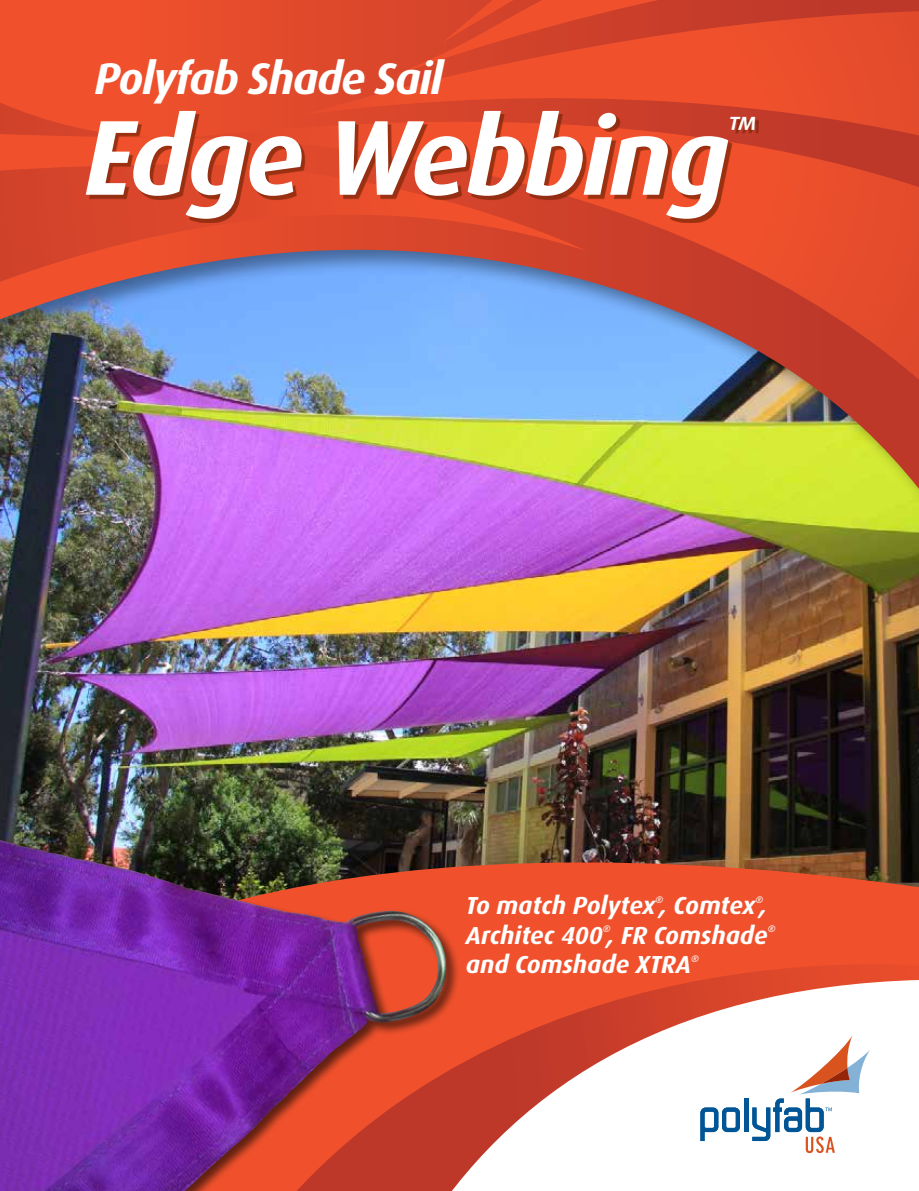
<style>
.page{position:relative;width:919px;height:1191px;background:#fff}
.page>*{position:absolute;margin:0;border:0;box-sizing:border-box;transform-origin:0 0}
.t1{font:italic 700 106.8px "Dax";letter-spacing:-.03em;color:#fff}
.t2{font:italic 700 44.25px "Dax";letter-spacing:-.03em;color:#fff}
.t3{font:italic 700 37.95px "Dax";color:#fff}
.t4{font:italic 700 24.6px "Dax";color:#fff}
.t5{font:italic 700 9.6px "Dax";color:#fff}
</style>
<div class="page">
<img style="left:0;top:571px;width:918px;height:213px">
<img style="left:0;top:784px;width:918px;height:178px">
<svg style="left:460px;top:962px;width:458px;height:17px;background:#eb4e2b"></svg>
<svg style="left:460px;top:979px;width:458px;height:202px"></svg>
<img style="left:0;top:0;width:918px;height:566px">
<svg style="left:700px;top:1107px;width:40px;height:34px"></svg>
<hr style="left:744px;top:1098px;width:4px;height:34px;background:#005596">
<svg style="left:752px;top:1035px;width:118px;height:117px"></svg>
<div style="left:89px;top:114px;width:670px;height:109px;background:#80270a;opacity:.75"></div>
<div style="left:0;top:836px;width:460px;height:355px;background:#000;opacity:.6"></div>
<img style="left:0;top:840px;width:446px;height:351px">
<h2 class="t2" style="left:95px;top:53px;width:350px">Polyfab Shade Sail</h2>
<h1 class="t1" style="left:84px;top:97px;width:646px">Edge Webbing</h1>
<h3 class="t3" style="left:725px;top:108px;width:31px">™</h3>
<p class="t4" style="left:466px;top:892px;width:302px">To match Polytex , Comtex ,</p>
<p class="t5" style="left:655px;top:894px;width:9px">®</p>
<p class="t5" style="left:755px;top:894px;width:9px">®</p>
<p class="t4" style="left:466px;top:921px;width:303px">Architec 400 , FR Comshade</p>
<p class="t5" style="left:603px;top:923px;width:9px">®</p>
<p class="t5" style="left:767px;top:923px;width:9px">®</p>
<p class="t4" style="left:466px;top:951px;width:227px">and Comshade XTRA</p>
<p class="t5" style="left:691px;top:953px;width:9px">®</p>
</div>
